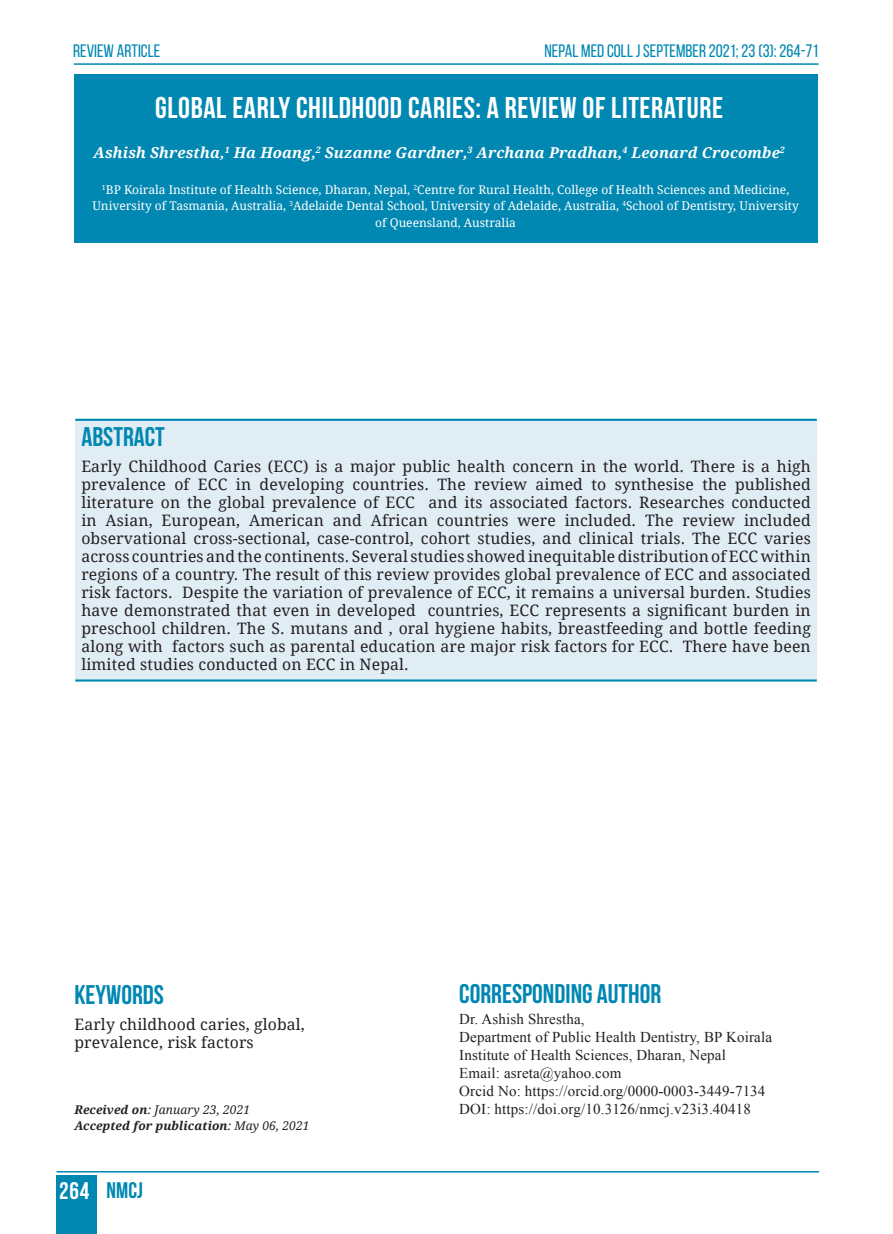
<style>
.page{position:relative;width:893px;height:1234px;background:#fff}
.page>*{position:absolute;margin:0;border:0;box-sizing:border-box;transform-origin:0 0}
.t1{font:700 30px "Bebas Neue";letter-spacing:.02em;color:#fff}
.subhead{font:700 27px "Bebas Neue";color:#0087b2}
.t2{font:700 22.5px "Bebas Neue";color:#0087b2}
.t3{font:18px "Bebas Neue";color:#0087b2}
.MAIN_TEXT_PARA{font:15.75px/18px "Droid Serif";letter-spacing:.01em;color:#231f20;text-align:justify}
.t4{font:15px/18px "Times New Roman";letter-spacing:.01em;color:#231f20}
.MAIN_TEXT_PARA-2{font:italic 700 15px "Droid Serif";letter-spacing:.01em;color:#fff}
.t5{font:12px/16.5px "Droid Serif";color:#fff;text-align:center}
.t6{font:italic 700 12px "Droid Serif";letter-spacing:.01em;color:#231f20}
.t7{font:italic 12px "Droid Serif";letter-spacing:.01em;color:#231f20}
.s1{font-weight:700}
.s2{font-weight:400}
.s3{font-size:24px;color:#fff}
</style>
<div class="page">
<hr style="left:74px;top:63px;width:745px;height:2px;background:#0087b2">
<div style="left:57px;top:1174px;width:40px;height:59px;background:#0087b2"></div>
<hr style="left:57px;top:1170px;width:762px;height:2px;background:#0087b2">
<div style="left:74px;top:74px;width:744px;height:169px;background:#0087b2"></div>
<div style="left:75px;top:419px;width:742px;height:261px;background:#e1edf4"></div>
<hr style="left:75px;top:418px;width:742px;height:3px;background:#0087b2">
<hr style="left:75px;top:679px;width:742px;height:2px;background:#0087b2">
<p class="t3" style="left:73px;top:41px;width:89px">REVIEW ARTICLE</p>
<p class="t3" style="left:545px;top:41px;width:275px">NEPAL MED COLL J SEPTEMBER 2021; 23 (3): 264-71</p>
<p class="t1" style="left:155px;top:91px;width:569px">GLOBAL EARLY CHILDHOOD CARIES: A REVIEW OF LITERATURE</p>
<p class="MAIN_TEXT_PARA-2" style="left:94px;top:142px;width:693px">Ashish Shrestha,<sup>1</sup> Ha Hoang,<sup>2</sup> Suzanne Gardner,<sup>3</sup> Archana Pradhan,<sup>4</sup> Leonard Crocombe<sup>2</sup></p>
<p class="t5" style="left:92px;top:181px;width:708px"><sup>1</sup>BP Koirala Institute of Health Science, Dharan, Nepal, <sup>2</sup>Centre for Rural Health, College of Health Sciences and Medicine,<br>University of Tasmania, Australia, <sup>3</sup>Adelaide Dental School, University of Adelaide, Australia, <sup>4</sup>School of Dentistry, University of Queensland, Australia</p>
<p class="subhead" style="left:81px;top:422px;width:85px">ABSTRACT</p>
<p class="MAIN_TEXT_PARA" style="left:81px;top:457px;width:731px">Early Childhood Caries (ECC) is a major public health concern in the world. There is a high prevalence of ECC in developing countries. The review aimed to synthesise the published literature on the global prevalence of ECC and its associated factors. Researches conducted in Asian, European, American and African countries were included. The review included observational cross-sectional, case-control, cohort studies, and clinical trials. The ECC varies across countries and the continents. Several studies showed inequitable distribution of ECC within regions of a country. The result of this review provides global prevalence of ECC and associated risk factors. Despite the variation of prevalence of ECC, it remains a universal burden. Studies have demonstrated that even in developed countries, ECC represents a significant burden in preschool children. The S. mutans and , oral hygiene habits, breastfeeding and bottle feeding along with factors such as parental education are major risk factors for ECC. There have been limited studies conducted on ECC in Nepal.</p>
<p class="subhead" style="left:74px;top:979px;width:91px">KEYWORDS</p>
<p class="MAIN_TEXT_PARA" style="left:74px;top:1014px;width:232px">Early childhood caries, global, prevalence, risk factors</p>
<p class="t7" style="left:74px;top:1100px;width:177px"><span class="s1">Received on</span>: January 23, 2021</p>
<p class="t6" style="left:74px;top:1117px;width:237px">Accepted for publication<span class="s2">: May 06, 2021</span></p>
<h3 class="t2" style="left:59px;top:1177px;width:85px"><span class="s3">264</span> NMCJ</h3>
<p class="subhead" style="left:459px;top:978px;width:204px">CORRESPONDING AUTHOR</p>
<p class="t4" style="left:459px;top:1009px;width:127px">Dr. Ashish Shrestha,</p>
<p class="t4" style="left:459px;top:1027px;width:314px">Department of Public Health Dentistry, BP Koirala<br>Institute of Health Sciences, Dharan, Nepal</p>
<p class="t4" style="left:459px;top:1063px;width:164px">Email: asreta@yahoo.com</p>
<p class="t4" style="left:459px;top:1081px;width:308px">Orcid No: https://orcid.org/0000-0003-3449-7134</p>
<p class="t4" style="left:459px;top:1099px;width:293px">DOI: https://doi.org/10.3126/nmcj.v23i3.40418</p>
</div>
